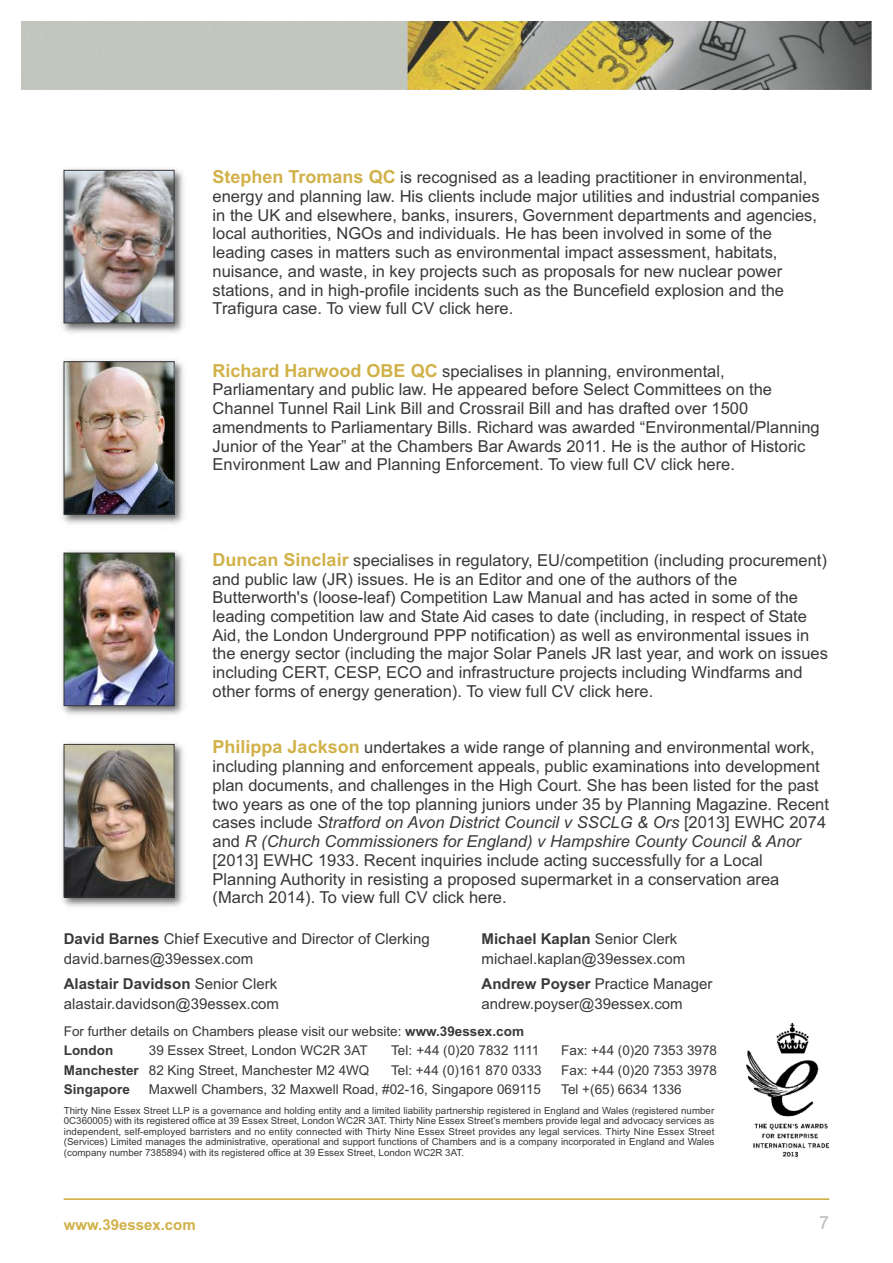
<style>
.page{position:relative;width:893px;height:1263px;background:#fff}
.page>*{position:absolute;margin:0;border:0;box-sizing:border-box;transform-origin:0 0}
.t1{font:18px "Arial";color:#b7bcb4}
.t2{font:16.5px/18.8px "Arial";color:#39383a}
.t3{font:15px "Arial";color:#39383a}
.t4{font:700 15px "Arial";color:#39383a}
.t5{font:700 15px "Arial";color:#d1b148}
.t6{font:13.5px/19.5px "Arial";color:#39383a}
.t7{font:700 13.5px "Arial";color:#39383a}
.t8{font:9.75px/10.5px "Arial";color:#39383a;text-align:justify}
.s1{font-weight:700;font-size:18px;color:#d1b148}
.s2{font-style:italic}
.s3{font-weight:700}
.s4{font-weight:400}
</style>
<div class="page">
<img style="left:21px;top:21px;width:851px;height:68px">
<hr style="left:64px;top:1199px;width:765px;height:1px;background:#d1b148">
<img style="left:746px;top:1023px;width:83px;height:134px">
<img style="left:62px;top:169px;width:122px;height:164px">
<img style="left:66px;top:172px;width:106px;height:149px">
<div style="left:64px;top:170px;width:110px;height:153px;border:1px solid #39383a"></div>
<img style="left:62px;top:360px;width:122px;height:164px">
<img style="left:66px;top:363px;width:106px;height:149px">
<div style="left:64px;top:361px;width:110px;height:153px;border:1px solid #39383a"></div>
<img style="left:62px;top:551px;width:122px;height:164px">
<img style="left:66px;top:555px;width:106px;height:149px">
<div style="left:64px;top:553px;width:110px;height:153px;border:1px solid #39383a"></div>
<img style="left:62px;top:743px;width:122px;height:164px">
<img style="left:66px;top:746px;width:106px;height:149px">
<div style="left:64px;top:744px;width:110px;height:153px;border:1px solid #39383a"></div>
<p class="t2" style="left:213px;top:168px;width:609px"><span class="s1">Stephen Tromans QC</span> is recognised as a leading practitioner in environmental, energy and planning law. His clients include major utilities and industrial companies in the UK and elsewhere, banks, insurers, Government departments and agencies, local authorities, NGOs and individuals. He has been involved in some of the leading cases in matters such as environmental impact assessment, habitats, nuisance, and waste, in key projects such as proposals for new nuclear power stations, and in high-profile incidents such as the Buncefield explosion and the Trafigura case. To view full CV click here.</p>
<p class="t2" style="left:213px;top:362px;width:609px"><span class="s1">Richard Harwood OBE QC</span> specialises in planning, environmental, Parliamentary and public law. He appeared before Select Committees on the Channel Tunnel Rail Link Bill and Crossrail Bill and has drafted over 1500 amendments to Parliamentary Bills. Richard was awarded “Environmental/Planning Junior of the Year” at the Chambers Bar Awards 2011. He is the author of Historic Environment Law and Planning Enforcement. To view full CV click here.</p>
<p class="t2" style="left:213px;top:551px;width:617px"><span class="s1">Duncan Sinclair</span> specialises in regulatory, EU/competition (including procurement) and public law (JR) issues. He is an Editor and one of the authors of the Butterworth's (loose-leaf) Competition Law Manual and has acted in some of the leading competition law and State Aid cases to date (including, in respect of State Aid, the London Underground PPP notification) as well as environmental issues in the energy sector (including the major Solar Panels JR last year, and work on issues including CERT, CESP, ECO and infrastructure projects including Windfarms and other forms of energy generation). To view full CV click here.</p>
<p class="t2" style="left:213px;top:738px;width:618px"><span class="s1">Philippa Jackson</span> undertakes a wide range of planning and environmental work, including planning and enforcement appeals, public examinations into development plan documents, and challenges in the High Court. She has been listed for the past two years as one of the top planning juniors under 35 by Planning Magazine. Recent cases include <span class="s2">Stratford on Avon District Council v SSCLG &amp; Ors</span> [2013] EWHC 2074 and <span class="s2">R (Church Commissioners for England) v Hampshire County Council &amp; Anor </span>[2013] EWHC 1933. Recent inquiries include acting successfully for a Local Planning Authority in resisting a proposed supermarket in a conservation area (March 2014). To view full CV click here.</p>
<p class="t3" style="left:64px;top:930px;width:367px"><span class="s3">David Barnes</span> Chief Executive and Director of Clerking</p>
<p class="t4" style="left:482px;top:930px;width:197px">Michael Kaplan <span class="s4">Senior Clerk</span></p>
<p class="t3" style="left:64px;top:949px;width:191px">david.barnes@39essex.com</p>
<p class="t3" style="left:482px;top:949px;width:205px">michael.kaplan@39essex.com</p>
<p class="t4" style="left:64px;top:975px;width:215px">Alastair Davidson <span class="s4">Senior Clerk</span></p>
<p class="t3" style="left:482px;top:975px;width:232px"><span class="s3">Andrew Poyser</span> Practice Manager</p>
<p class="t3" style="left:64px;top:994px;width:217px">alastair.davidson@39essex.com</p>
<p class="t3" style="left:482px;top:994px;width:203px">andrew.poyser@39essex.com</p>
<p class="t6" style="left:64px;top:1021px;width:462px">For further details on Chambers please visit our website: <span class="s3">www.39essex.com<br>London</span></p>
<p class="t6" style="left:149px;top:1040px;width:220px">39 Essex Street, London WC2R 3AT</p>
<p class="t6" style="left:391px;top:1040px;width:150px">Tel: +44 (0)20 7832 1111</p>
<p class="t6" style="left:561px;top:1040px;width:157px">Fax: +44 (0)20 7353 3978</p>
<p class="t6" style="left:64px;top:1060px;width:307px"><span class="s3">Manchester</span> 82 King Street, Manchester M2 4WQ</p>
<p class="t6" style="left:391px;top:1060px;width:152px">Tel: +44 (0)161 870 0333</p>
<p class="t6" style="left:561px;top:1060px;width:157px">Fax: +44 (0)20 7353 3978</p>
<p class="t7" style="left:64px;top:1081px;width:68px">Singapore</p>
<p class="t6" style="left:149px;top:1079px;width:394px">Maxwell Chambers, 32 Maxwell Road, #02-16, Singapore 069115</p>
<p class="t6" style="left:561px;top:1079px;width:122px">Tel +(65) 6634 1336</p>
<p class="t8" style="left:64px;top:1105px;width:652px">Thirty Nine Essex Street LLP is a governance and holding entity and a limited liability partnership registered in England and Wales (registered number 0C360005) with its registered office at 39 Essex Street, London WC2R 3AT. Thirty Nine Essex Street’s members provide legal and advocacy services as independent, self-employed barristers and no entity connected with Thirty Nine Essex Street provides any legal services. Thirty Nine Essex Street (Services) Limited manages the administrative, operational and support functions of Chambers and is a company incorporated in England and Wales (company number 7385894) with its registered office at 39 Essex Street, London WC2R 3AT.</p>
<p class="t5" style="left:64px;top:1216px;width:134px">www.39essex.com</p>
<p class="t1" style="left:819px;top:1213px;width:12px">7</p>
</div>
